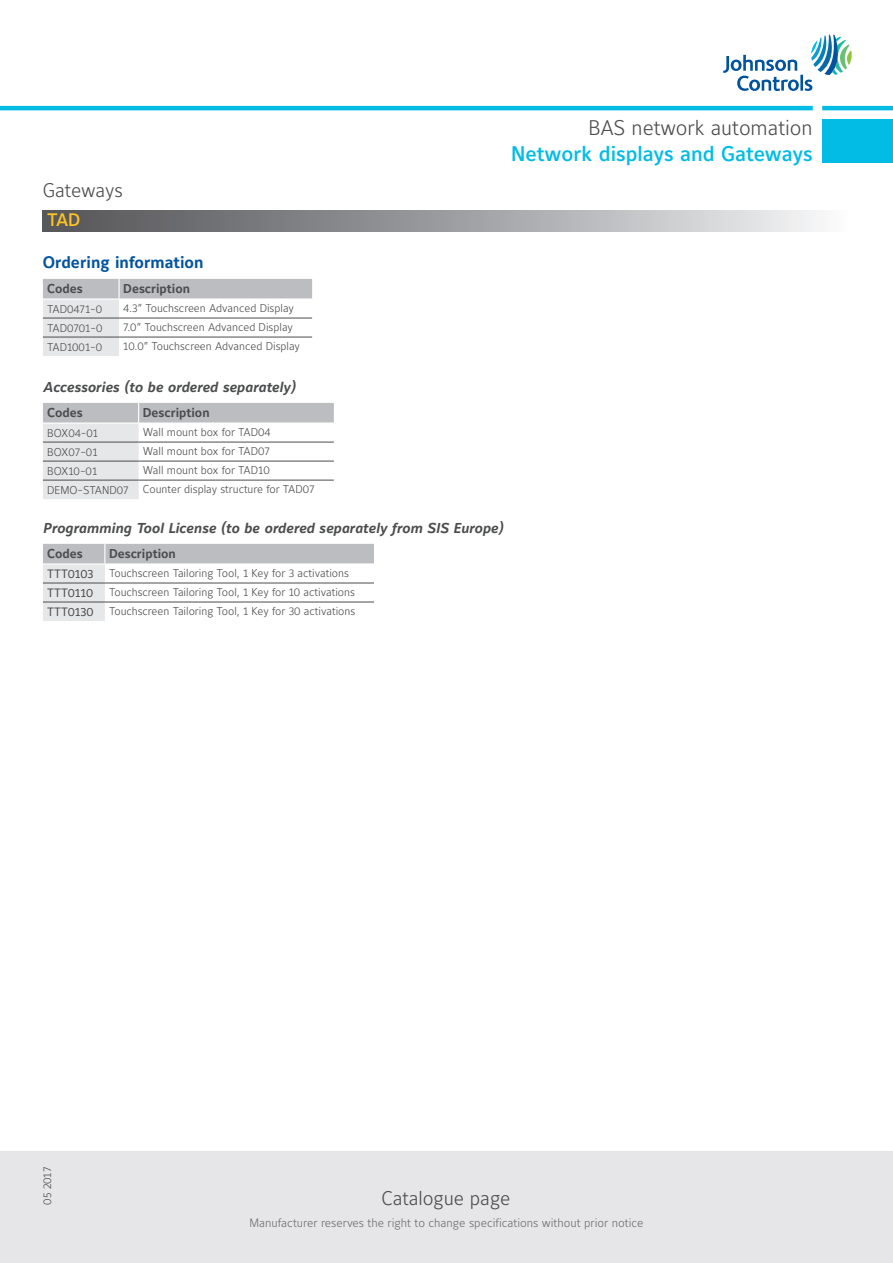
<style>
.page{position:relative;width:893px;height:1263px;background:#fff}
.page>*{position:absolute;margin:0;border:0;box-sizing:border-box;transform-origin:0 0}
.Group_BAS{font:21px "Maurea Medium Lf";color:#02bce5}
.t1{font:21px "Maurea Light Lf";color:#4b4c4d}
.Family_2nd_page{font:19.5px "Maurea Light Lf";color:#4b4c4d}
.Products_2nd_page{font:18px "Maurea Medium Lf";color:#fec422}
.Heading_2{font:16.5px "Maurea Bold Tf";color:#01539e}
.Table_Title{font:14.25px "Maurea Bold Italic Lf";color:#4b4c4d}
.Columnhead_Left{font:12.75px "Maurea Bold Lf";color:#4b4c4d}
.t2{font:12px "Maurea Light Lf";color:#6c6d70}
.Rowhead{font:12px "Maurea Regular Lf";color:#4b4c4d}
.Cell_Left{font:11.25px "Maurea Light Lf";color:#4b4c4d}
</style>
<div class="page">
<div style="left:0;top:1151px;width:893px;height:112px;background:#e6e6e8"></div>
<svg style="left:723px;top:35px;width:129px;height:56px"></svg>
<div style="left:822px;top:119px;width:71px;height:43px;background:#02bce5"></div>
<hr style="left:0;top:106px;width:813px;height:4px;background:#02bce5">
<hr style="left:822px;top:106px;width:71px;height:4px;background:#02bce5">
<div style="left:43px;top:210px;width:804px;height:22px;background:linear-gradient(to right,#4d4e51,#f2f3f5)"></div>
<svg style="left:43px;top:279px;width:269px;height:77px"></svg>
<hr style="left:43px;top:318px;width:76px;height:1px;background:#4b4c4d">
<hr style="left:43px;top:337px;width:76px;height:1px;background:#4b4c4d">
<hr style="left:119px;top:318px;width:193px;height:1px;background:#4b4c4d">
<hr style="left:119px;top:337px;width:193px;height:1px;background:#4b4c4d">
<hr style="left:43px;top:298px;width:76px;height:2px;background:#fff">
<hr style="left:119px;top:298px;width:193px;height:2px;background:#fff">
<svg style="left:43px;top:403px;width:291px;height:96px"></svg>
<hr style="left:43px;top:442px;width:96px;height:1px;background:#4b4c4d">
<hr style="left:43px;top:461px;width:96px;height:1px;background:#4b4c4d">
<hr style="left:43px;top:480px;width:96px;height:1px;background:#4b4c4d">
<hr style="left:139px;top:442px;width:195px;height:1px;background:#4b4c4d">
<hr style="left:139px;top:461px;width:195px;height:1px;background:#4b4c4d">
<hr style="left:139px;top:480px;width:195px;height:1px;background:#4b4c4d">
<hr style="left:43px;top:422px;width:96px;height:2px;background:#fff">
<hr style="left:139px;top:422px;width:195px;height:2px;background:#fff">
<svg style="left:43px;top:544px;width:331px;height:77px"></svg>
<hr style="left:43px;top:583px;width:62px;height:1px;background:#4b4c4d">
<hr style="left:43px;top:602px;width:62px;height:1px;background:#4b4c4d">
<hr style="left:105px;top:583px;width:269px;height:1px;background:#4b4c4d">
<hr style="left:105px;top:602px;width:269px;height:1px;background:#4b4c4d">
<hr style="left:43px;top:563px;width:62px;height:1px;background:#fff">
<hr style="left:105px;top:563px;width:269px;height:1px;background:#fff">
<p class="Family_2nd_page" style="left:43px;top:180px;width:81px">Gateways</p>
<p class="Products_2nd_page" style="left:47px;top:210px;width:35px">TAD</p>
<p class="Heading_2" style="left:43px;top:253px;width:162px">Ordering information</p>
<p class="Columnhead_Left" style="left:47px;top:281px;width:37px">Codes</p>
<p class="Columnhead_Left" style="left:123px;top:281px;width:68px">Description</p>
<p class="Cell_Left" style="left:47px;top:302px;width:57px">TAD0471-0</p>
<p class="Cell_Left" style="left:123px;top:301px;width:172px">4.3” Touchscreen Advanced Display</p>
<p class="Cell_Left" style="left:47px;top:322px;width:57px">TAD0701-0</p>
<p class="Cell_Left" style="left:123px;top:320px;width:171px">7.0” Touchscreen Advanced Display</p>
<p class="Cell_Left" style="left:47px;top:341px;width:57px">TAD1001-0</p>
<p class="Cell_Left" style="left:123px;top:339px;width:178px">10.0” Touchscreen Advanced Display</p>
<p class="Table_Title" style="left:43px;top:379px;width:254px">Accessories (to be ordered separately)</p>
<p class="Columnhead_Left" style="left:47px;top:405px;width:37px">Codes</p>
<p class="Columnhead_Left" style="left:143px;top:405px;width:68px">Description</p>
<p class="Cell_Left" style="left:47px;top:427px;width:52px">BOX04-01</p>
<p class="Cell_Left" style="left:143px;top:425px;width:129px">Wall mount box for TAD04</p>
<p class="Cell_Left" style="left:47px;top:446px;width:52px">BOX07-01</p>
<p class="Cell_Left" style="left:143px;top:444px;width:129px">Wall mount box for TAD07</p>
<p class="Cell_Left" style="left:47px;top:465px;width:52px">BOX10-01</p>
<p class="Cell_Left" style="left:143px;top:463px;width:128px">Wall mount box for TAD10</p>
<p class="Cell_Left" style="left:47px;top:484px;width:83px">DEMO-STAND07</p>
<p class="Cell_Left" style="left:143px;top:482px;width:173px">Counter display structure for TAD07</p>
<p class="Table_Title" style="left:43px;top:520px;width:462px">Programming Tool License (to be ordered separately from SIS Europe)</p>
<p class="Columnhead_Left" style="left:47px;top:546px;width:37px">Codes</p>
<p class="Columnhead_Left" style="left:109px;top:546px;width:68px">Description</p>
<p class="Rowhead" style="left:47px;top:567px;width:48px">TTT0103</p>
<p class="Cell_Left" style="left:109px;top:566px;width:241px">Touchscreen Tailoring Tool, 1 Key for 3 activations</p>
<p class="Rowhead" style="left:47px;top:586px;width:48px">TTT0110</p>
<p class="Cell_Left" style="left:109px;top:585px;width:247px">Touchscreen Tailoring Tool, 1 Key for 10 activations</p>
<p class="Rowhead" style="left:47px;top:605px;width:48px">TTT0130</p>
<p class="Cell_Left" style="left:109px;top:604px;width:248px">Touchscreen Tailoring Tool, 1 Key for 30 activations</p>
<h1 class="t1" style="left:588px;top:116px;width:226px">BAS network automation</h1>
<p class="Group_BAS" style="left:511px;top:142px;width:303px">Network displays and Gateways</p>
<p class="Cell_Left" style="left:41px;top:1204px;width:39px;rotate:-90deg">05 2017</p>
<h2 class="Family_2nd_page" style="left:381px;top:1187px;width:131px">Catalogue page</h2>
<p class="t2" style="left:249px;top:1216px;width:396px">Manufacturer reserves the right to change specifications without prior notice</p>
</div>
